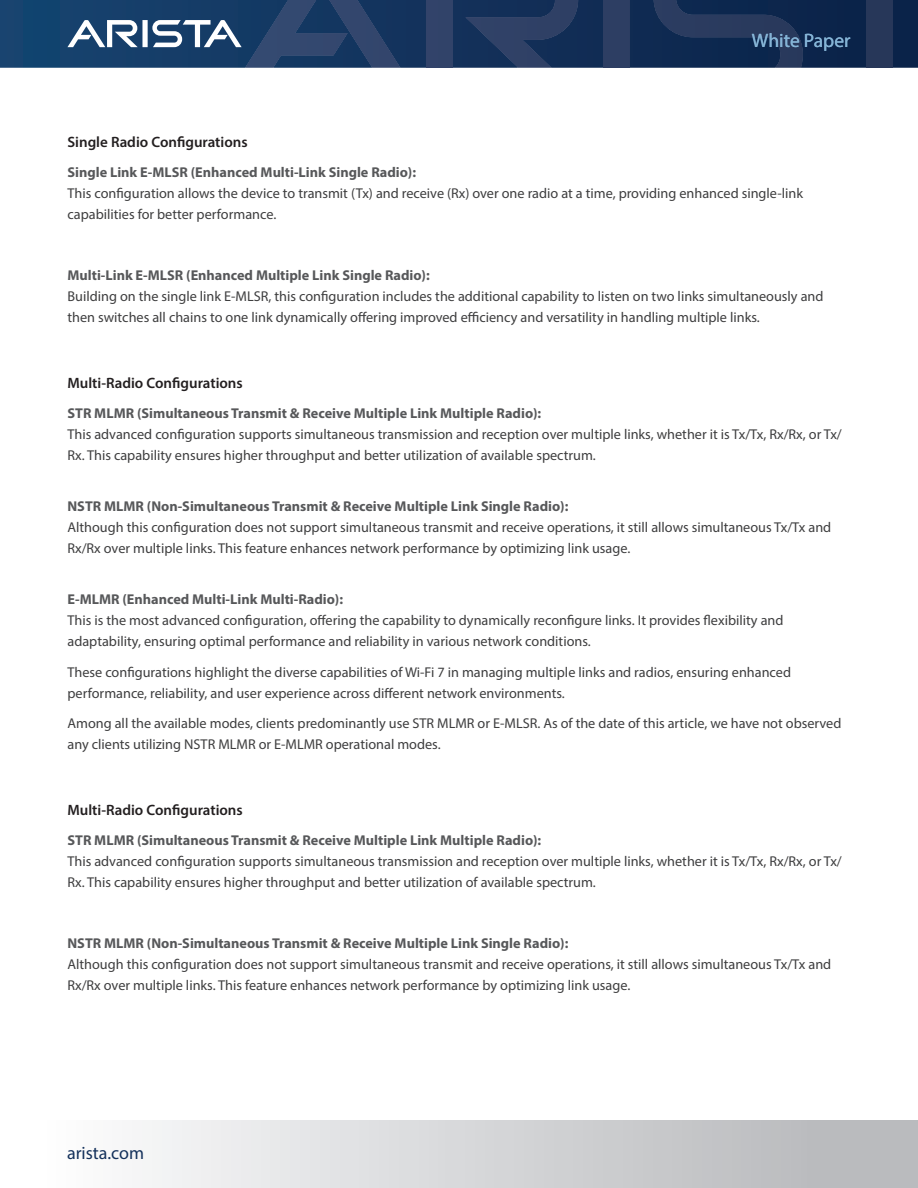
<style>
.page{position:relative;width:918px;height:1188px;background:#fff}
.page>*{position:absolute;margin:0;border:0;box-sizing:border-box;transform-origin:0 0}
.t1{font:19.5px "Myriad Pro";color:#85b4d6}
.t2{font:18px "Myriad Pro";color:#14315b}
.Main_body_text{font:600 15px "Myriad Pro";color:#231f20}
.t3{font:14.25px/21px "Myriad Pro";color:#3e3e3f}
.s1{font-weight:700;color:#57585a}
</style>
<div class="page">
<svg style="left:0;top:0;width:918px;height:68px;background:#103059"></svg>
<div style="left:426px;top:0;width:26px;height:68px;background:#314369"></div>
<svg style="left:465px;top:0;width:113px;height:68px;background:#20375e"></svg>
<svg style="left:67px;top:0;width:333px;height:68px;background:#2f4e75"></svg>
<div style="left:604px;top:0;width:26px;height:68px;background:#2d3e63"></div>
<svg style="left:654px;top:0;width:149px;height:68px;background:#182f55"></svg>
<div style="left:867px;top:0;width:26px;height:68px;background:#273759"></div>
<div style="left:0;top:1120px;width:918px;height:68px;background:linear-gradient(to right,#fff,#b3b4b7)"></div>
<h1 class="t1" style="left:752px;top:29px;width:100px">White Paper</h1>
<p class="Main_body_text" style="left:68px;top:133px;width:182px">Single Radio Configurations</p>
<p class="t3" style="left:68px;top:161px;width:737px"><span class="s1">Single Link E-MLSR (Enhanced Multi-Link Single Radio):<br></span>This configuration allows the device to transmit (Tx) and receive (Rx) over one radio at a time, providing enhanced single-link capabilities for better performance.</p>
<p class="t3" style="left:68px;top:264px;width:758px"><span class="s1">Multi-Link E-MLSR (Enhanced Multiple Link Single Radio):<br></span>Building on the single link E-MLSR, this configuration includes the additional capability to listen on two links simultaneously and then switches all chains to one link dynamically offering improved efficiency and versatility in handling multiple links.</p>
<p class="Main_body_text" style="left:68px;top:374px;width:177px">Multi-Radio Configurations</p>
<p class="t3" style="left:68px;top:402px;width:776px"><span class="s1">STR MLMR (Simultaneous Transmit &amp; Receive Multiple Link Multiple Radio):<br></span>This advanced configuration supports simultaneous transmission and reception over multiple links, whether it is Tx/Tx, Rx/Rx, or Tx/<br>Rx. This capability ensures higher throughput and better utilization of available spectrum.</p>
<p class="t3" style="left:68px;top:496px;width:765px"><span class="s1">NSTR MLMR (Non-Simultaneous Transmit &amp; Receive Multiple Link Single Radio):<br></span>Although this configuration does not support simultaneous transmit and receive operations, it still allows simultaneous Tx/Tx and<br>Rx/Rx over multiple links. This feature enhances network performance by optimizing link usage.</p>
<p class="t3" style="left:68px;top:589px;width:718px"><span class="s1">E-MLMR (Enhanced Multi-Link Multi-Radio):<br></span>This is the most advanced configuration, offering the capability to dynamically reconfigure links. It provides flexibility and adaptability, ensuring optimal performance and reliability in various network conditions.</p>
<p class="t3" style="left:68px;top:661px;width:725px">These configurations highlight the diverse capabilities of Wi-Fi 7 in managing multiple links and radios, ensuring enhanced performance, reliability, and user experience across different network environments.</p>
<p class="t3" style="left:68px;top:712px;width:775px">Among all the available modes, clients predominantly use STR MLMR or E-MLSR. As of the date of this article, we have not observed any clients utilizing NSTR MLMR or E-MLMR operational modes.</p>
<p class="Main_body_text" style="left:68px;top:801px;width:177px">Multi-Radio Configurations</p>
<p class="t3" style="left:68px;top:830px;width:776px"><span class="s1">STR MLMR (Simultaneous Transmit &amp; Receive Multiple Link Multiple Radio):<br></span>This advanced configuration supports simultaneous transmission and reception over multiple links, whether it is Tx/Tx, Rx/Rx, or Tx/<br>Rx. This capability ensures higher throughput and better utilization of available spectrum.</p>
<p class="t3" style="left:68px;top:932px;width:765px"><span class="s1">NSTR MLMR (Non-Simultaneous Transmit &amp; Receive Multiple Link Single Radio):<br></span>Although this configuration does not support simultaneous transmit and receive operations, it still allows simultaneous Tx/Tx and<br>Rx/Rx over multiple links. This feature enhances network performance by optimizing link usage.</p>
<p class="t2" style="left:67px;top:1142px;width:79px">arista.com</p>
</div>
